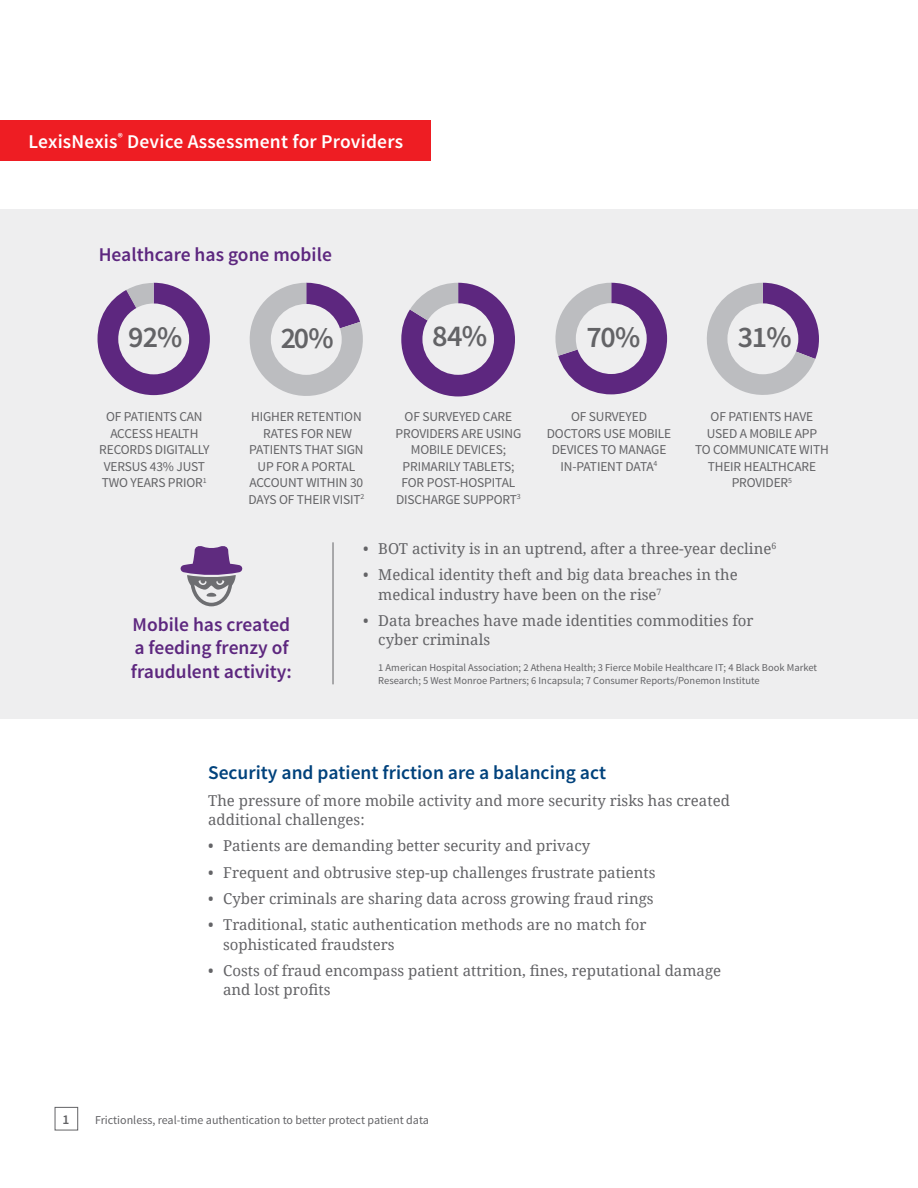
<style>
.page{position:relative;width:918px;height:1188px;background:#fff}
.page>*{position:absolute;margin:0;border:0;box-sizing:border-box;transform-origin:0 0}
.t1{font:600 30.3px "Source Sans Pro";color:#636366}
.t2{font:600 30px "Source Sans Pro";letter-spacing:-.05em;color:#636366}
.Content_-_Subhead{font:600 19.5px/23.4px "Source Sans Pro";color:#5d277f}
.Content_-_Subhead-2{font:600 19.5px "Source Sans Pro";color:#01427c}
.DESCRIPTOR_FLAG_-_RI{font:600 19.5px "Source Sans Pro";letter-spacing:.01em;color:#fff}
.R_bullet{font:15px/19.5px "Droid Serif";color:#636366}
.Content_-_1_Column{font:15px/19.5px "Droid Serif";color:#636366}
.Content_-_1_Column-2{font:13.5px/16.5px "Source Sans Pro";letter-spacing:-.01em;color:#636366;text-align:center}
.Footer_Title_-_Left{font:13.5px/16.5px "Source Sans Pro";letter-spacing:-.01em;color:#636366;text-align:center}
.Page_Numbers{font:600 13.5px "Source Sans Pro";color:#636366}
.Footer_Title_-_Left-2{font:12px "Source Sans Pro";color:#636366}
.Back_Cover_Legal{font:10.5px/12.6px "Source Sans Pro";color:#636366}
</style>
<div class="page">
<div style="left:55px;top:1107px;width:23px;height:23px;border:1px solid #636366"></div>
<div style="left:0;top:209px;width:918px;height:509px;background:#eeeeef"></div>
<svg style="left:249px;top:283px;width:114px;height:113px"></svg>
<svg style="left:401px;top:283px;width:114px;height:113px"></svg>
<svg style="left:555px;top:283px;width:112px;height:111px"></svg>
<svg style="left:707px;top:283px;width:112px;height:112px"></svg>
<svg style="left:98px;top:283px;width:112px;height:112px"></svg>
<svg style="left:181px;top:546px;width:61px;height:60px"></svg>
<hr style="left:333px;top:542px;width:1px;height:142px;background:#636366">
<div style="left:0;top:120px;width:430px;height:41px;background:#ee1d23"></div>
<p class="DESCRIPTOR_FLAG_-_RI" style="left:29px;top:129px;width:376px">LexisNexis<sup>®</sup> Device Assessment for Providers</p>
<p class="Content_-_Subhead" style="left:99px;top:244px;width:235px">Healthcare has gone mobile</p>
<p class="t2" style="left:128px;top:318px;width:56px">92%</p>
<p class="t1" style="left:432px;top:317px;width:56px">84%</p>
<p class="t2" style="left:587px;top:318px;width:55px">70%</p>
<p class="t2" style="left:738px;top:318px;width:55px">31%</p>
<p class="t2" style="left:281px;top:319px;width:54px">20%</p>
<p class="Content_-_1_Column-2" style="left:99px;top:409px;width:112px">OF PATIENTS CAN<br>ACCESS HEALTH<br>RECORDS DIGITALLY<br>VERSUS 43% JUST<br>TWO YEARS PRIOR<sup>1</sup></p>
<p class="Content_-_1_Column-2" style="left:248px;top:409px;width:117px">HIGHER RETENTION<br>RATES FOR NEW<br>PATIENTS THAT SIGN<br>UP FOR A PORTAL<br>ACCOUNT WITHIN 30<br>DAYS OF THEIR VISIT<sup>2</sup></p>
<p class="Footer_Title_-_Left" style="left:396px;top:409px;width:127px">OF SURVEYED CARE<br>PROVIDERS ARE USING<br>MOBILE DEVICES;<br>PRIMARILY TABLETS;<br>FOR POST-HOSPITAL<br>DISCHARGE SUPPORT<sup>3</sup></p>
<p class="Content_-_1_Column-2" style="left:547px;top:409px;width:126px">OF SURVEYED<br>DOCTORS USE MOBILE<br>DEVICES TO MANAGE<br>IN-PATIENT DATA<sup>4</sup></p>
<p class="Content_-_1_Column-2" style="left:695px;top:409px;width:135px">OF PATIENTS HAVE<br>USED A MOBILE APP<br>TO COMMUNICATE WITH<br>THEIR HEALTHCARE<br>PROVIDER<sup>5</sup></p>
<p class="Content_-_Subhead" style="left:131px;top:613px;width:163px">Mobile has created a feeding frenzy of fraudulent activity:</p>
<p class="R_bullet" style="left:363px;top:538px;width:414px">• BOT activity is in an uptrend, after a three-year decline<sup>6</sup></p>
<p class="R_bullet" style="left:378px;top:565px;width:361px;text-indent:-15px">• Medical identity theft and big data breaches in the medical industry have been on the rise<sup>7</sup></p>
<p class="R_bullet" style="left:378px;top:610px;width:377px;text-indent:-15px">• Data breaches have made identities commodities for cyber criminals</p>
<p class="Back_Cover_Legal" style="left:378px;top:662px;width:440px">1 American Hospital Association; 2 Athena Health; 3 Fierce Mobile Healthcare IT; 4 Black Book Market<br>Research; 5 West Monroe Partners; 6 Incapsula; 7 Consumer Reports/Ponemon Institute</p>
<p class="Content_-_Subhead-2" style="left:208px;top:760px;width:399px">Security and patient friction are a balancing act</p>
<p class="Content_-_1_Column" style="left:208px;top:790px;width:523px">The pressure of more mobile activity and more security risks has created additional challenges:</p>
<p class="R_bullet" style="left:208px;top:836px;width:384px">• Patients are demanding better security and privacy</p>
<p class="R_bullet" style="left:208px;top:862px;width:449px">• Frequent and obtrusive step-up challenges frustrate patients</p>
<p class="R_bullet" style="left:208px;top:888px;width:447px">• Cyber criminals are sharing data across growing fraud rings</p>
<p class="R_bullet" style="left:223px;top:914px;width:425px;text-indent:-15px">• Traditional, static authentication methods are no match for sophisticated fraudsters</p>
<p class="R_bullet" style="left:223px;top:960px;width:499px;text-indent:-15px">• Costs of fraud encompass patient attrition, fines, reputational damage and lost profits</p>
<p class="Page_Numbers" style="left:63px;top:1111px;width:8px">1</p>
<p class="Footer_Title_-_Left-2" style="left:95px;top:1112px;width:335px">Frictionless, real-time authentication to better protect patient data</p>
</div>
